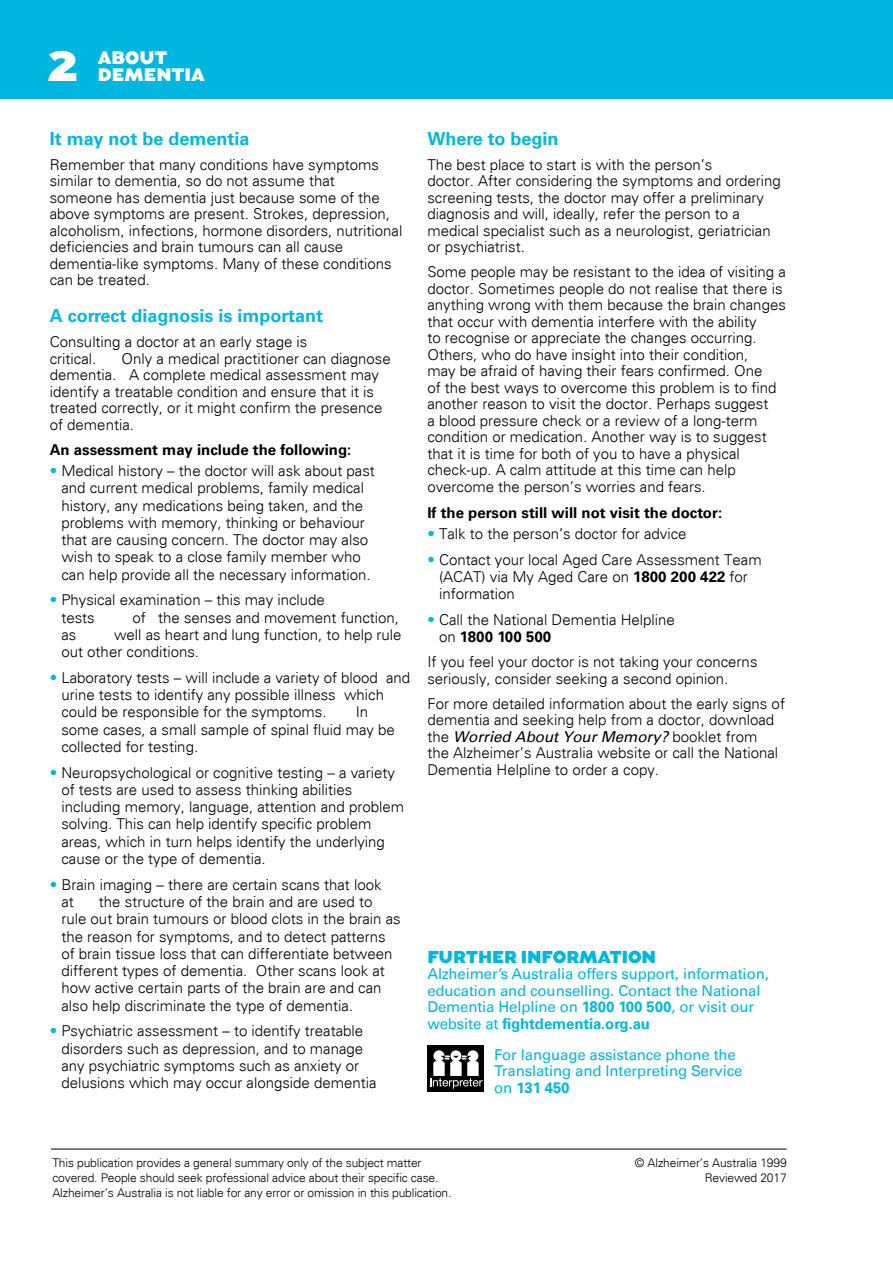
<style>
.page{position:relative;width:893px;height:1263px;background:#fff}
.page>*{position:absolute;margin:0;border:0;box-sizing:border-box;transform-origin:0 0}
.t1{font:900 42px "Augustus";color:#fff}
.t2{font:700 18px "Univers LT Std";color:#00b6de}
.t3{font:900 18px/17.2px "Augustus";color:#fff}
.t4{font:900 17.25px "Augustus";letter-spacing:-.01em;color:#00b6de}
.t5{font:300 15px/16.5px "Univers";color:#000}
.t6{font:15px/16.5px "Univers LT Std";letter-spacing:-.01em;color:#00b6de}
.t7{font:700 15px "Univers LT Std";color:#000}
.t8{font:300 12px/15px "Univers";letter-spacing:-.01em;color:#000}
.s1{color:#00b6de}
.s2{font-family:"Univers LT Std";font-weight:700}
.s3{font-family:"Univers";font-weight:300}
.s4{font-weight:400;font-style:italic}
.s5{font-weight:700}
</style>
<div class="page">
<div style="left:0;top:0;width:893px;height:99px;background:#00b6de"></div>
<hr style="left:51px;top:1149px;width:736px;height:1px;background:#000">
<div style="left:427px;top:1046px;width:57px;height:46px;background:#000"></div>
<div style="left:467px;top:1050px;width:11px;height:11px;background:#fff;border-radius:50%"></div>
<div style="left:433px;top:1050px;width:11px;height:11px;background:#fff;border-radius:50%"></div>
<div style="left:450px;top:1050px;width:11px;height:11px;background:#fff;border-radius:50%"></div>
<svg style="left:430px;top:1055px;width:53px;height:34px"></svg>
<h1 class="t1" style="left:48px;top:41px;width:31px">2</h1>
<p class="t3" style="left:98px;top:49px;width:109px">ABOUT<br>DEMENTIA</p>
<p class="t2" style="left:50px;top:128px;width:201px">It may not be dementia</p>
<p class="t5" style="left:50px;top:156px;width:354px">Remember that many conditions have symptoms similar to dementia, so do not assume that<br>someone has dementia just because some of the above symptoms are present. Strokes, depression, alcoholism, infections, hormone disorders, nutritional deficiencies and brain tumours can all cause dementia-like symptoms. Many of these conditions can be treated.</p>
<p class="t2" style="left:50px;top:305px;width:275px">A correct diagnosis is important</p>
<p class="t5" style="left:50px;top:334px;width:259px">Consulting a doctor at an early stage is critical.</p>
<p class="t5" style="left:50px;top:350px;width:342px;text-indent:72px">Only a medical practitioner can diagnose dementia. A complete medical assessment may identify a treatable condition and ensure that it is treated correctly, or it might confirm the presence of dementia.</p>
<p class="t7" style="left:50px;top:441px;width:303px">An assessment may include the following:</p>
<p class="t5" style="left:50px;top:462px;width:327px;line-height:17.2px;text-align:center"><span class="s1">•</span> Medical history – the doctor will ask about past and current medical problems, family medical history, any medications being taken, and the problems with memory, thinking or behaviour that are causing concern. The doctor may also wish to speak to a close family member who can help provide all the necessary information.</p>
<p class="t5" style="left:61px;top:591px;width:265px;line-height:17.2px;text-indent:-12px"><span class="s1">•</span> Physical examination – this may include tests</p>
<p class="t5" style="left:132px;top:609px;width:268px">of the senses and movement function,</p>
<p class="t5" style="left:61px;top:626px;width:342px;line-height:17.2px;text-indent:53px">well as heart and lung function, to help rule out other conditions.</p>
<p class="t5" style="left:61px;top:669px;width:350px;line-height:17.2px;text-indent:-12px"><span class="s1">•</span> Laboratory tests – will include a variety of blood and urine tests to identify any possible illness which could be responsible for the symptoms.</p>
<p class="t5" style="left:61px;top:626px;width:16px">as</p>
<p class="t5" style="left:61px;top:703px;width:335px;line-height:17.2px;text-indent:294px">In some cases, a small sample of spinal fluid may be collected for testing.</p>
<p class="t5" style="left:61px;top:764px;width:344px;line-height:17.2px;text-indent:-12px"><span class="s1">•</span> Neuropsychological or cognitive testing – a variety of tests are used to assess thinking abilities including memory, language, attention and problem solving. This can help identify specific problem areas, which in turn helps identify the underlying cause or the type of dementia.</p>
<p class="t5" style="left:61px;top:876px;width:322px;line-height:17.2px;text-indent:-12px"><span class="s1">•</span> Brain imaging – there are certain scans that look at</p>
<p class="t5" style="left:61px;top:893px;width:341px;line-height:17.2px;text-indent:38px">the structure of the brain and are used to rule out brain tumours or blood clots in the brain as the reason for symptoms, and to detect patterns of brain tissue loss that can differentiate between different types of dementia. Other scans look at how active certain parts of the brain are and can also help discriminate the type of dementia.</p>
<p class="t5" style="left:61px;top:1022px;width:317px;line-height:17.2px;text-indent:-12px"><span class="s1">•</span> Psychiatric assessment – to identify treatable disorders such as depression, and to manage any psychiatric symptoms such as anxiety or delusions which may occur alongside dementia</p>
<p class="t2" style="left:427px;top:128px;width:133px">Where to begin</p>
<p class="t5" style="left:427px;top:156px;width:355px">The best place to start is with the person’s<br>doctor. After considering the symptoms and ordering screening tests, the doctor may offer a preliminary diagnosis and will, ideally, refer the person to a medical specialist such as a neurologist, geriatrician or psychiatrist.</p>
<p class="t5" style="left:427px;top:264px;width:360px">Some people may be resistant to the idea of visiting a doctor. Sometimes people do not realise that there is anything wrong with them because the brain changes that occur with dementia interfere with the ability<br>to recognise or appreciate the changes occurring.<br>Others, who do have insight into their condition,<br>may be afraid of having their fears confirmed. One<br>of the best ways to overcome this problem is to find another reason to visit the doctor. Perhaps suggest<br>a blood pressure check or a review of a long-term condition or medication. Another way is to suggest that it is time for both of you to have a physical check-up. A calm attitude at this time can help overcome the person’s worries and fears.</p>
<p class="t7" style="left:427px;top:504px;width:296px">If the person still will not visit the doctor:</p>
<p class="t5" style="left:427px;top:526px;width:261px"><span class="s1">•</span> Talk to the person’s doctor for advice</p>
<p class="t5" style="left:439px;top:551px;width:324px;line-height:17.2px;text-indent:-12px"><span class="s1">•</span> Contact your local Aged Care Assessment Team (ACAT) via My Aged Care on <span class="s2">1800 200 422</span> for information</p>
<p class="t5" style="left:427px;top:612px;width:249px"><span class="s1">•</span> Call the National Dementia Helpline</p>
<p class="t7" style="left:439px;top:628px;width:114px"><span class="s3">on</span> 1800 100 500</p>
<p class="t5" style="left:427px;top:654px;width:332px">If you feel your doctor is not taking your concerns seriously, consider seeking a second opinion.</p>
<p class="t5" style="left:427px;top:695px;width:359px">For more detailed information about the early signs of dementia and seeking help from a doctor, download the <span class="s4">Worried About Your Memory?</span> booklet from<br>the Alzheimer’s Australia website or call the National Dementia Helpline to order a copy.</p>
<p class="t4" style="left:427px;top:946px;width:230px">FURTHER INFORMATION</p>
<p class="t6" style="left:427px;top:965px;width:343px">Alzheimer’s Australia offers support, information, education and counselling. Contact the National Dementia Helpline on <span class="s5">1800 100 500</span>, or visit our website at <span class="s5">fightdementia.org.au</span></p>
<p class="t6" style="left:494px;top:1046px;width:250px">For language assistance phone the<br>Translating and Interpreting Service on <span class="s5">131 450</span></p>
<p class="t8" style="left:52px;top:1156px;width:401px">This publication provides a general summary only of the subject matter covered. People should seek professional advice about their specific case.<br>Alzheimer’s Australia is not liable for any error or omission in this publication.</p>
<p class="t8" style="left:635px;top:1156px;width:153px;text-align:right">© Alzheimer’s Australia 1999<br>Reviewed 2017</p>
</div>
